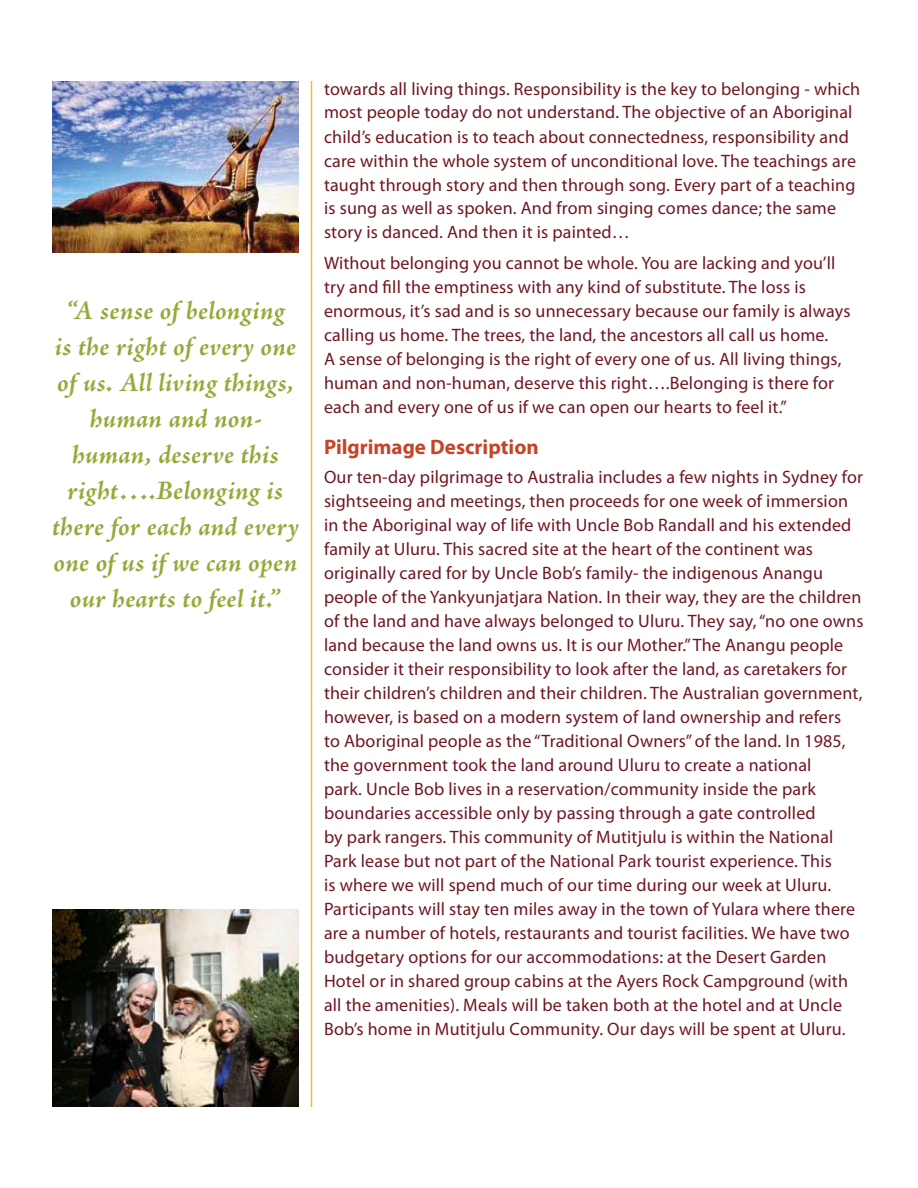
<style>
.page{position:relative;width:918px;height:1188px;background:#fff}
.page>*{position:absolute;margin:0;border:0;box-sizing:border-box;transform-origin:0 0}
.t1{font:italic 700 27px/36px "Adobe Jenson Pro";letter-spacing:.01em;color:#95aa3b;text-align:center}
.t2{font:700 21px "Myriad Pro";color:#c64427}
.t3{font:18px/24px "Myriad Pro";letter-spacing:.01em;color:#6f1721}
</style>
<div class="page">
<hr style="left:311px;top:81px;width:1px;height:1026px;background:#fabb21">
<img style="left:52px;top:81px;width:247px;height:172px">
<img style="left:52px;top:909px;width:247px;height:198px">
<h1 class="t1" style="left:52px;top:295px;width:248px">“A sense of belonging<br>is the right of every one of us. All living things, human and non&shy;human, deserve this right….Belonging is there for each and every one of us if we can open our hearts to feel it.”</h1>
<p class="t3" style="left:324px;top:76px;width:538px">towards all living things. Responsibility is the key to belonging - which most people today do not understand. The objective of an Aboriginal child’s education is to teach about connectedness, responsibility and care within the whole system of unconditional love. The teachings are taught through story and then through song. Every part of a teaching is sung as well as spoken. And from singing comes dance; the same story is danced. And then it is painted…</p>
<p class="t3" style="left:324px;top:251px;width:528px">Without belonging you cannot be whole. You are lacking and you’ll try and fill the emptiness with any kind of substitute. The loss is enormous, it’s sad and is so unnecessary because our family is always calling us home. The trees, the land, the ancestors all call us home.<br>A sense of belonging is the right of every one of us. All living things, human and non-human, deserve this right….Belonging is there for each and every one of us if we can open our hearts to feel it.”</p>
<p class="t2" style="left:324px;top:434px;width:216px">Pilgrimage Description</p>
<p class="t3" style="left:324px;top:464px;width:541px">Our ten-day pilgrimage to Australia includes a few nights in Sydney for sightseeing and meetings, then proceeds for one week of immersion in the Aboriginal way of life with Uncle Bob Randall and his extended family at Uluru. This sacred site at the heart of the continent was originally cared for by Uncle Bob’s family- the indigenous Anangu people of the Yankyunjatjara Nation. In their way, they are the children of the land and have always belonged to Uluru. They say, “no one owns land because the land owns us. It is our Mother.” The Anangu people consider it their responsibility to look after the land, as caretakers for their children’s children and their children. The Australian government, however, is based on a modern system of land ownership and refers<br>to Aboriginal people as the “Traditional Owners” of the land. In 1985, the government took the land around Uluru to create a national<br>park. Uncle Bob lives in a reservation/community inside the park boundaries accessible only by passing through a gate controlled<br>by park rangers. This community of Mutitjulu is within the National Park lease but not part of the National Park tourist experience. This<br>is where we will spend much of our time during our week at Uluru.<br>Participants will stay ten miles away in the town of Yulara where there are a number of hotels, restaurants and tourist facilities. We have two budgetary options for our accommodations: at the Desert Garden Hotel or in shared group cabins at the Ayers Rock Campground (with all the amenities). Meals will be taken both at the hotel and at Uncle Bob’s home in Mutitjulu Community. Our days will be spent at Uluru.</p>
</div>
